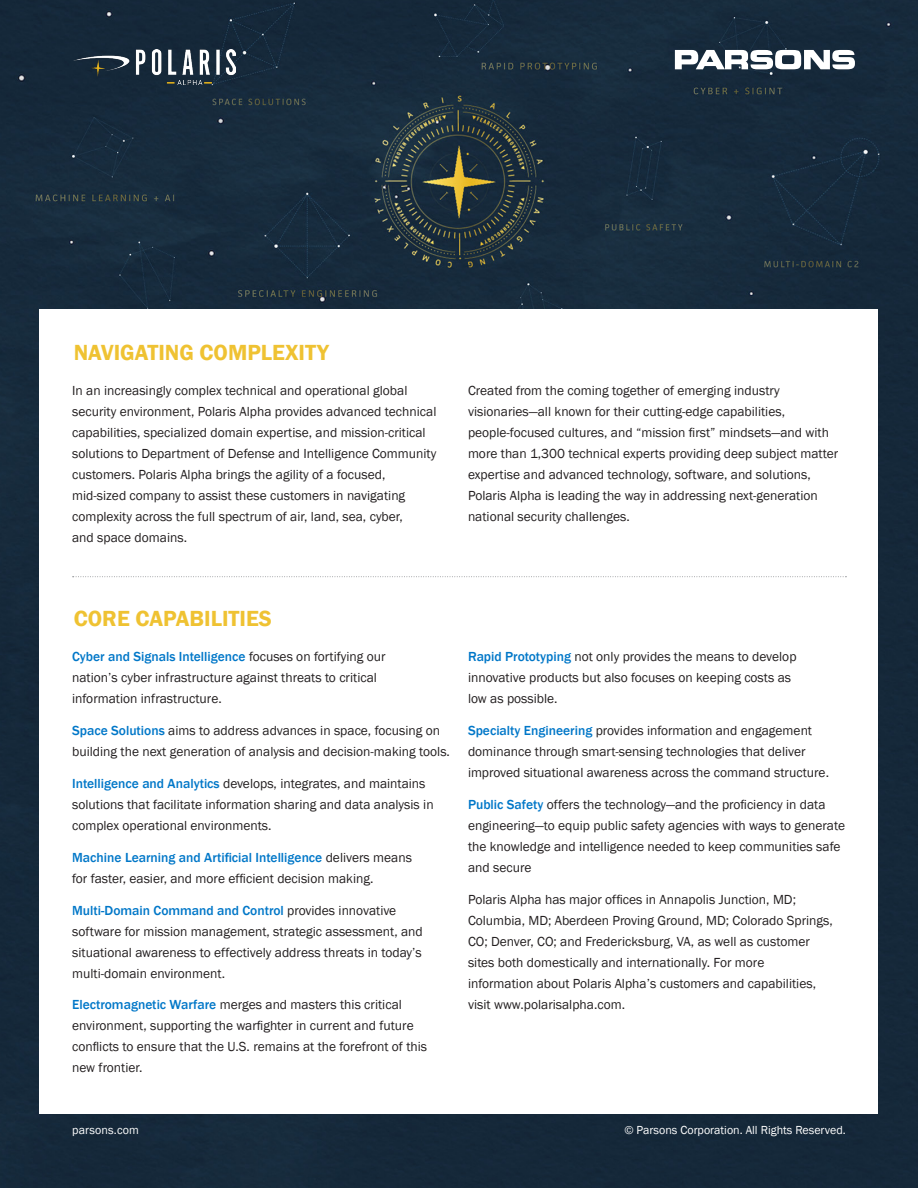
<style>
.page{position:relative;width:918px;height:1188px;background:#16293b}
.page>*{position:absolute;margin:0;border:0;box-sizing:border-box;transform-origin:0 0}
.t1{font:73.2px "Parsons One Text";color:#fff}
.t2{font:600 22.5px "Franklin Gothic";color:#efc232}
.t3{font:13.5px/21px "Franklin Gothic";color:#231f20}
.BACK_COVER_-_Phone_W{font:12px "Franklin Gothic";color:#fff}
.BACK_COVER_-_ITAR{font:12px "Franklin Gothic";letter-spacing:.015em;color:#fff}
.s1{font-weight:500;color:#0077c8}
</style>
<div class="page">
<div style="left:40px;top:309px;width:838px;height:805px;background:#fff"></div>
<svg style="left:73px;top:576px;width:773px;height:1px"></svg>
<img style="left:74px;top:50px;width:161px;height:35px">
<p class="t2" style="left:74px;top:338px;width:257px">NAVIGATING COMPLEXITY</p>
<p class="t1" style="left:671px;top:11px;width:190px">}</p>
<p class="t3" style="left:72px;top:381px;width:366px">In an increasingly complex technical and operational global security environment, Polaris Alpha provides advanced technical capabilities, specialized domain expertise, and mission-critical solutions to Department of Defense and Intelligence Community customers. Polaris Alpha brings the agility of a focused, mid-sized company to assist these customers in navigating complexity across the full spectrum of air, land, sea, cyber,<br>and space domains.</p>
<p class="t3" style="left:468px;top:381px;width:372px">Created from the coming together of emerging industry visionaries—all known for their cutting-edge capabilities, people-focused cultures, and “mission first” mindsets—and with more than 1,300 technical experts providing deep subject matter expertise and advanced technology, software, and solutions, Polaris Alpha is leading the way in addressing next-generation national security challenges.</p>
<p class="t2" style="left:74px;top:604px;width:200px">CORE CAPABILITIES</p>
<p class="t3" style="left:72px;top:647px;width:315px"><span class="s1">Cyber and Signals Intelligence</span> focuses on fortifying our nation’s cyber infrastructure against threats to critical information infrastructure.</p>
<p class="t3" style="left:72px;top:721px;width:379px"><span class="s1">Space Solutions</span> aims to address advances in space, focusing on building the next generation of analysis and decision-making tools.</p>
<p class="t3" style="left:72px;top:773px;width:363px"><span class="s1">Intelligence and Analytics</span> develops, integrates, and maintains solutions that facilitate information sharing and data analysis in complex operational environments.</p>
<p class="t3" style="left:72px;top:847px;width:341px"><span class="s1">Machine Learning and Artificial Intelligence</span> delivers means for faster, easier, and more efficient decision making.</p>
<p class="t3" style="left:72px;top:900px;width:352px"><span class="s1">Multi-Domain Command and Control</span> provides innovative software for mission management, strategic assessment, and situational awareness to effectively address threats in today’s multi-domain environment.</p>
<p class="t3" style="left:72px;top:995px;width:356px"><span class="s1">Electromagnetic Warfare</span> merges and masters this critical environment, supporting the warfighter in current and future conflicts to ensure that the U.S. remains at the forefront of this new frontier.</p>
<p class="t3" style="left:468px;top:647px;width:330px"><span class="s1">Rapid Prototyping</span> not only provides the means to develop innovative products but also focuses on keeping costs as low as possible.</p>
<p class="t3" style="left:468px;top:721px;width:363px"><span class="s1">Specialty Engineering</span> provides information and engagement dominance through smart-sensing technologies that deliver improved situational awareness across the command structure.</p>
<p class="t3" style="left:468px;top:794px;width:379px"><span class="s1">Public Safety</span> offers the technology—and the proficiency in data engineering—to equip public safety agencies with ways to generate the knowledge and intelligence needed to keep communities safe and secure</p>
<p class="t3" style="left:468px;top:889px;width:366px">Polaris Alpha has major offices in Annapolis Junction, MD; Columbia, MD; Aberdeen Proving Ground, MD; Colorado Springs, CO; Denver, CO; and Fredericksburg, VA, as well as customer sites both domestically and internationally. For more information about Polaris Alpha’s customers and capabilities, visit www.polarisalpha.com.</p>
<p class="BACK_COVER_-_ITAR" style="left:72px;top:1123px;width:68px">parsons.com</p>
<p class="BACK_COVER_-_Phone_W" style="left:624px;top:1123px;width:223px">© Parsons Corporation. All Rights Reserved.</p>
</div>
